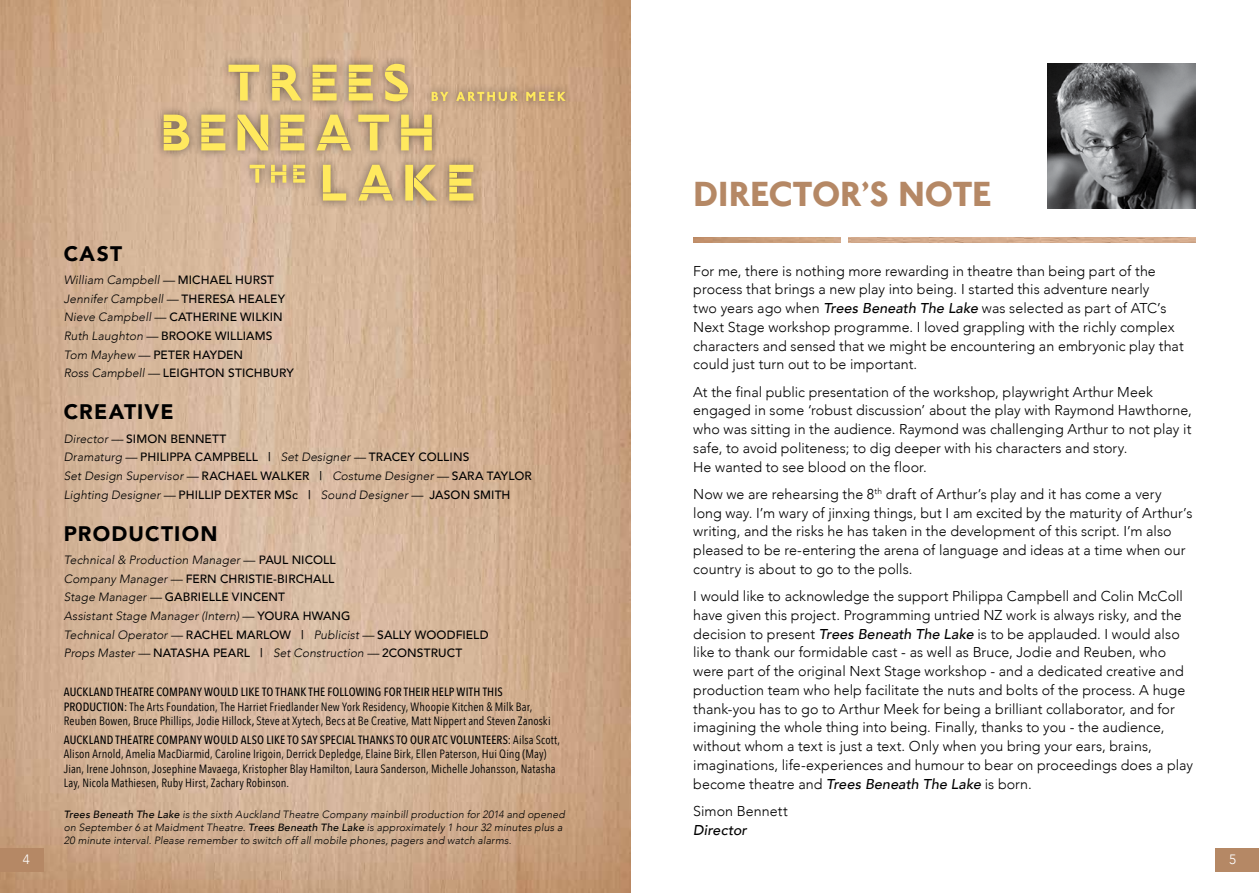
<style>
.page{position:relative;width:1259px;height:893px;background:#fff}
.page>*{position:absolute;margin:0;border:0;box-sizing:border-box;transform-origin:0 0}
.t1{font:36px "NJ Bold Normal";color:#b58865}
.t2{font:900 21px "Avenir";letter-spacing:.055em;color:#000}
.t3{font:300 14.25px/18.8px "Avenir";letter-spacing:.005em;color:#000}
.t4{font:italic 500 14.25px "Avenir";letter-spacing:.005em;color:#000}
.t5{font:300 13.5px "Avenir";color:#fff}
.t6{font:12px/14.4px "Avenir Next Condensed";letter-spacing:.005em;color:#000}
.t7{font:italic 300 12px/18.6px "Avenir";letter-spacing:.01em;color:#000}
.t8{font:500 12px/18.6px "Avenir";letter-spacing:.01em;color:#000}
.t9{font:500 12px "Avenir Next Condensed";letter-spacing:.01em;color:#000}
.t10{font:italic 300 10.5px/12.6px "Avenir";letter-spacing:.015em;color:#000}
.s1{font-weight:500;font-style:normal}
.s2{font-weight:300;font-style:italic}
.s3{font-style:normal}
.s4{font-weight:500}
.s5{font-weight:500;font-style:italic}
</style>
<div class="page">
<div style="left:1215px;top:848px;width:44px;height:24px;background:#b58865"></div>
<img style="left:0;top:0;width:630px;height:893px">
<img style="left:1047px;top:64px;width:148px;height:144px">
<div style="left:0;top:848px;width:44px;height:24px;background:#b58865"></div>
<div style="left:154px;top:54px;width:420px;height:156px;background:#000;opacity:.5"></div>
<hr style="left:250px;top:165px;width:15px;height:3px;background:#ffe95e">
<svg style="left:255px;top:169px;width:4px;height:14px"></svg>
<hr style="left:271px;top:172px;width:15px;height:3px;background:#ffe95e">
<svg style="left:271px;top:165px;width:4px;height:18px"></svg>
<svg style="left:282px;top:165px;width:4px;height:18px"></svg>
<svg style="left:293px;top:165px;width:12px;height:14px"></svg>
<svg style="left:293px;top:179px;width:12px;height:4px"></svg>
<svg style="left:323px;top:165px;width:23px;height:36px"></svg>
<svg style="left:358px;top:165px;width:35px;height:36px"></svg>
<svg style="left:405px;top:165px;width:32px;height:36px"></svg>
<svg style="left:449px;top:165px;width:24px;height:36px"></svg>
<svg style="left:432px;top:92px;width:16px;height:9px"></svg>
<svg style="left:456px;top:92px;width:62px;height:9px"></svg>
<svg style="left:526px;top:92px;width:40px;height:9px"></svg>
<svg style="left:228px;top:65px;width:31px;height:35px"></svg>
<svg style="left:272px;top:65px;width:30px;height:35px"></svg>
<svg style="left:312px;top:65px;width:25px;height:35px"></svg>
<svg style="left:349px;top:65px;width:24px;height:35px"></svg>
<svg style="left:385px;top:64px;width:23px;height:37px"></svg>
<svg style="left:201px;top:115px;width:24px;height:35px"></svg>
<svg style="left:237px;top:115px;width:31px;height:35px"></svg>
<svg style="left:280px;top:115px;width:24px;height:35px"></svg>
<svg style="left:316px;top:115px;width:35px;height:35px"></svg>
<svg style="left:358px;top:115px;width:31px;height:35px"></svg>
<svg style="left:401px;top:115px;width:31px;height:35px"></svg>
<svg style="left:164px;top:115px;width:25px;height:35px"></svg>
<img style="left:693px;top:238px;width:502px;height:4px">
<div style="left:840px;top:236px;width:7px;height:8px;background:#fff"></div>
<h2 class="t2" style="left:64px;top:235px;width:60px">CAST</h2>
<p class="t7" style="left:64px;top:271px;width:212px">William Campbell — <span class="s1">MICHAEL H URST<br></span>Jennifer Campbell — <span class="s1">THE RESA HEA</span></p>
<p class="t8" style="left:64px;top:288px;width:223px;text-indent:200px">LEY<br><span class="s2">Nieve Campbell —</span> CATHE RI NE WI LKI N<br><span class="s2">Ruth Laughton —</span> BROOKE WI LLIAM</p>
<p class="t8" style="left:266px;top:326px;width:8px">S</p>
<p class="t8" style="left:64px;top:344px;width:231px"><span class="s2">Tom Mayhew —</span> PETER HAYDEN<br><span class="s2">Ross Campbell —</span> LEI GHTON STICH BURY</p>
<h2 class="t2" style="left:64px;top:394px;width:111px">CREATIVE</h2>
<p class="t8" style="left:64px;top:429px;width:164px"><span class="s2">Director —</span> SIM ON BE NNETT<br><span class="s2">Dramaturg —</span> PHI LIPPA</p>
<p class="t8" style="left:195px;top:447px;width:19px">CAMP</p>
<p class="t7" style="left:230px;top:448px;width:163px"><span class="s1">BELL |</span> Set Designer — <span class="s1">TRACE</span></p>
<p class="t8" style="left:408px;top:447px;width:63px">Y COLLI NS</p>
<p class="t7" style="left:64px;top:467px;width:147px">Set Design Supervisor — <span class="s1">RACHAE</span></p>
<p class="t7" style="left:64px;top:467px;width:469px;text-indent:187px"><span class="s1">L WALKER |</span> Costume Designer — <span class="s1">SARA TAYLOR<br></span>Lighting Designer — <span class="s1">PHI LLIP DEXTER MSC |</span> Sound Designer — <span class="s1">JASON SMITH</span></p>
<h2 class="t2" style="left:64px;top:515px;width:155px">PRODUCTION</h2>
<p class="t7" style="left:64px;top:551px;width:273px">Technical &amp; Production Manager <span class="s3">—</span> <span class="s1">PAUL NICOLL<br></span>Company Manager — <span class="s1">FERN CH RISTIE-BI RCHA</span></p>
<p class="t8" style="left:322px;top:569px;width:14px">LL</p>
<p class="t7" style="left:64px;top:588px;width:288px">Stage Manager — <span class="s1">GABRIE LLE VI NCE NT<br></span>Assistant Stage Manager (Intern) — <span class="s1">YOURA HWANG<br></span>Technical Operator — <span class="s1">RACHE</span></p>
<p class="t8" style="left:64px;top:625px;width:426px;text-indent:163px">L MARLOW | <span class="s2">Publicist —</span> SALLY WOODFIE LD<br><span class="s2">Props Master —</span> NATASHA PEARL | <span class="s2">Set Construction —</span> 2CONSTRUCT</p>
<p class="t9" style="left:64px;top:685px;width:219px">AUCKLAND THEATRE COMPANY WOULD LIKE TO THANK</p>
<p class="t9" style="left:308px;top:685px;width:31px">THE FOLLOWIN</p>
<p class="t9" style="left:375px;top:685px;width:36px">G FOR THEIR</p>
<p class="t9" style="left:432px;top:685px;width:7px">HELP</p>
<p class="t9" style="left:457px;top:685px;width:7px">WITH</p>
<p class="t9" style="left:483px;top:685px;width:21px">THI S</p>
<p class="t9" style="left:64px;top:699px;width:7px">PRODUCTION</p>
<p class="t6" style="left:64px;top:699px;width:488px;text-indent:60px"><span class="s4">:</span> The Arts Foundation, The Harriet Friedlander New York Residency, Whoopie Kitchen &amp; Milk Bar,<br>Reuben Bowen, Bruce Phillips, Jodie Hillock<span class="s4">,</span> Steve at Xytech, Becs at Be Creative, Matt Nippert and Steven Zanoski</p>
<p class="t9" style="left:64px;top:732px;width:268px">AUCKLAND THEATRE COMPANY WOULD ALSO LIKE TO SAY SPECIAL</p>
<p class="t9" style="left:358px;top:732px;width:8px">THANK</p>
<p class="t9" style="left:389px;top:732px;width:29px">S TO OUR</p>
<p class="t9" style="left:432px;top:732px;width:31px">ATC VOLUNTEER</p>
<p class="t6" style="left:64px;top:732px;width:498px;text-indent:439px"><span class="s4">S:</span> Ailsa Scott, Alison Arnold, Amelia MacDiarmid, Caroline Irigoin, Derrick Depledge, Elaine Birk, Ellen Paterson, Hui Qing (May)<br>Jian, Irene Johnson, Josephine Mavaega, Kristopher Blay Hamilton, Laura Sanderson, Michelle Johansson, Natasha Lay, Nicola Mathiesen, Ruby Hirst, Zachary Robinson.</p>
<p class="t10" style="left:64px;top:808px;width:502px"><span class="s4">Trees Beneath The Lake</span> is the sixth Auckland Theatre Company mainbill production for 2014 and opened on September 6 at Maidment Theatre. <span class="s4">Trees Beneath The Lake</span> is approximately 1 hour 32 minutes plus a<br>20 minute interval. Please remember to switch off all mobile phones, pagers and watch alarms.</p>
<h1 class="t1" style="left:693px;top:168px;width:299px">DIRECTOR’S NOTE</h1>
<p class="t3" style="left:693px;top:261px;width:492px">For me, there is nothing more rewarding in theatre than being part of the process that brings a new play into being. I started this adventure nearly<br>two years ago when <span class="s5">Trees Beneath The Lake</span> was selected as part of ATC’s Next Stage workshop programme. I loved grappling with the richly complex characters and sensed that we might be encountering an embryonic play that could just turn out to be important.</p>
<p class="t3" style="left:693px;top:382px;width:500px">At the final public presentation of the workshop, playwright Arthur Meek engaged in some ‘robust discussion’ about the play with Raymond Hawthorne, who was sitting in the audience. Raymond was challenging Arthur to not play it safe, to avoid politeness; to dig deeper with his characters and story.<br>He wanted to see blood on the floor.</p>
<p class="t3" style="left:693px;top:485px;width:500px">Now we are rehearsing the 8<sup>th</sup> draft of Arthur’s play and it has come a very long way. I’m wary of jinxing things, but I am excited by the maturity of Arthur’s writing, and the risks he has taken in the development of this script. I’m also pleased to be re-entering the arena of language and ideas at a time when our country is about to go to the polls.</p>
<p class="t3" style="left:693px;top:587px;width:501px">I would like to acknowledge the support Philippa Campbell and Colin McColl have given this project. Programming untried NZ work is always risky, and the decision to present <span class="s5">Trees Beneath The Lake</span> is to be applauded. I would also like to thank our formidable cast - as well as Bruce, Jodie and Reuben, who were part of the original Next Stage workshop - and a dedicated creative and production team who help facilitate the nuts and bolts of the process. A huge thank-you has to go to Arthur Meek for being a brilliant collaborator, and for imagining the whole thing into being. Finally, thanks to you - the audience, without whom a text is just a text. Only when you bring your ears, brains, imaginations, life-experiences and humour to bear on proceedings does a play become theatre and <span class="s5">Trees Beneath The Lake</span> is born.</p>
<p class="t3" style="left:693px;top:802px;width:96px">Simon Bennett</p>
<p class="t4" style="left:693px;top:821px;width:55px">Director</p>
<p class="t5" style="left:23px;top:851px;width:9px">4</p>
<p class="t5" style="left:1229px;top:851px;width:9px">5</p>
</div>
